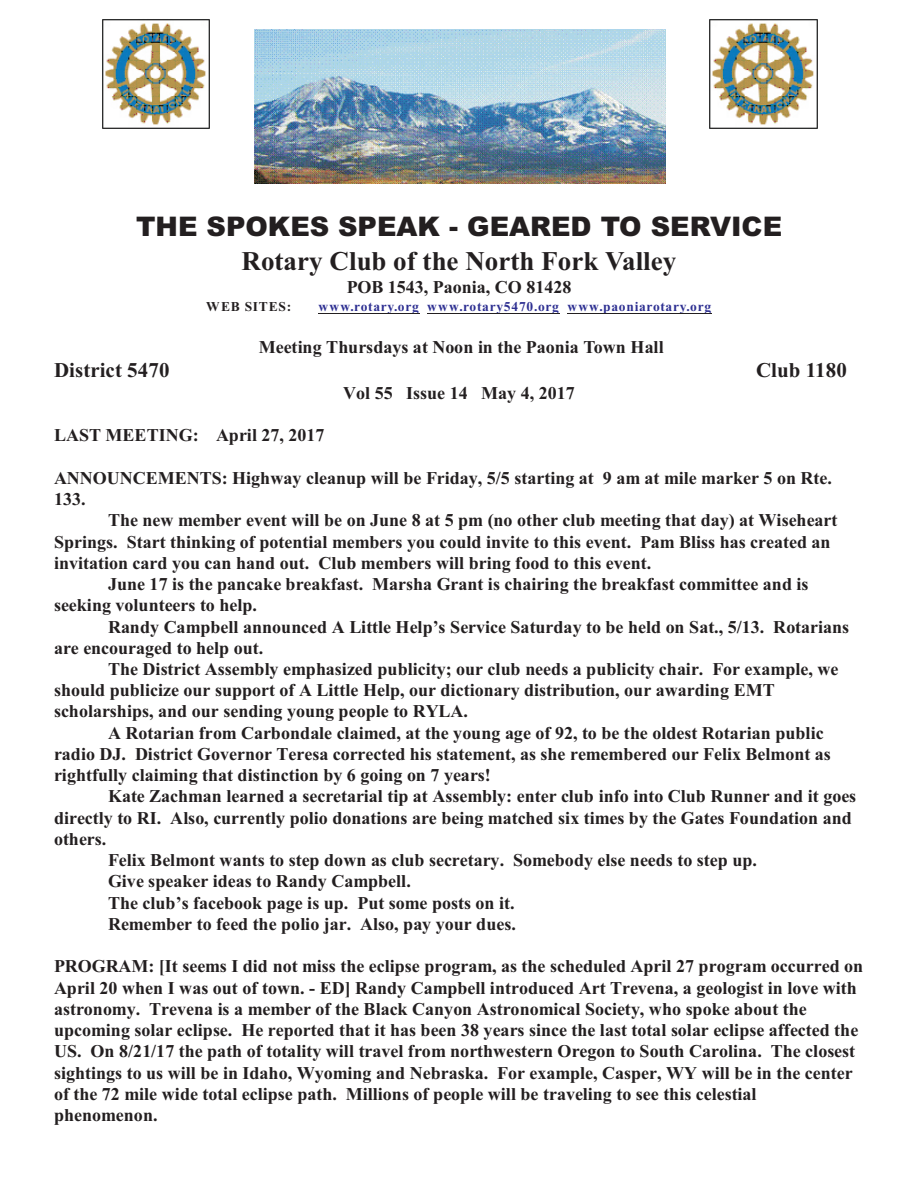
<style>
.page{position:relative;width:918px;height:1188px;background:#fff}
.page>*{position:absolute;margin:0;border:0;box-sizing:border-box;transform-origin:0 0}
.t1{font:italic 900 27px "Arial";letter-spacing:.005em;color:#231f20}
.t2{font:700 27px "Times New Roman";letter-spacing:.005em;color:#231f20}
.t3{font:700 21px "Times New Roman";letter-spacing:.01em;color:#231f20}
.t4{font:700 18px/21.3px "Times New Roman";color:#231f20}
.t5{font:700 13.5px "Times New Roman";letter-spacing:.055em;color:#2e3092}
.t6{font:700 13.5px "Times New Roman";letter-spacing:.065em;color:#231f20}
</style>
<div class="page">
<img style="left:255px;top:29px;width:411px;height:155px">
<img style="left:102px;top:19px;width:108px;height:110px">
<hr style="left:318px;top:313px;width:102px;height:1px;background:#231f20">
<hr style="left:427px;top:313px;width:133px;height:1px;background:#231f20">
<hr style="left:567px;top:313px;width:145px;height:1px;background:#231f20">
<img style="left:709px;top:19px;width:109px;height:110px">
<h1 class="t1" style="left:136px;top:216px;width:648px">THE SPOKES SPEAK - GEARED TO SERVICE</h1>
<h1 class="t2" style="left:242px;top:251px;width:436px">Rotary Club of the North Fork Valley</h1>
<p class="t4" style="left:347px;top:278px;width:226px">POB 1543, Paonia, CO 81428</p>
<p class="t6" style="left:206px;top:302px;width:87px">WEB SITES:</p>
<p class="t5" style="left:318px;top:302px;width:394px">www.rotary.org www.rotary5470.org www.paoniarotary.org</p>
<p class="t4" style="left:259px;top:338px;width:406px">Meeting Thursdays at Noon in the Paonia Town Hall</p>
<p class="t3" style="left:54px;top:363px;width:117px">District 5470</p>
<p class="t3" style="left:756px;top:363px;width:93px">Club 1180</p>
<p class="t4" style="left:343px;top:384px;width:233px">Vol 55 Issue 14 May 4, 2017</p>
<p class="t4" style="left:54px;top:427px;width:272px">LAST MEETING: April 27, 2017</p>
<p class="t4" style="left:54px;top:469px;width:779px">ANNOUNCEMENTS: Highway cleanup will be Friday, 5/5 starting at 9 am at mile marker 5 on Rte.<br>133.</p>
<p class="t4" style="left:108px;top:512px;width:731px">The new member event will be on June 8 at 5 pm (no other club meeting that day) at Wiseheart</p>
<p class="t4" style="left:54px;top:533px;width:778px">Springs. Start thinking of potential members you could invite to this event. Pam Bliss has created an</p>
<p class="t4" style="left:54px;top:554px;width:599px">invitation card you can hand out. Club members will bring food to this event.</p>
<p class="t4" style="left:108px;top:575px;width:702px">June 17 is the pancake breakfast. Marsha Grant is chairing the breakfast committee and is</p>
<p class="t4" style="left:54px;top:596px;width:205px">seeking volunteers to help.</p>
<p class="t4" style="left:108px;top:618px;width:743px">Randy Campbell announced A Little Help’s Service Saturday to be held on Sat., 5/13. Rotarians</p>
<p class="t4" style="left:54px;top:639px;width:211px">are encouraged to help out.</p>
<p class="t4" style="left:108px;top:660px;width:732px">The District Assembly emphasized publicity; our club needs a publicity chair. For example, we</p>
<p class="t4" style="left:54px;top:681px;width:722px">should publicize our support of A Little Help, our dictionary distribution, our awarding EMT</p>
<p class="t4" style="left:54px;top:703px;width:416px">scholarships, and our sending young people to RYLA.</p>
<p class="t4" style="left:108px;top:724px;width:717px">A Rotarian from Carbondale claimed, at the young age of 92, to be the oldest Rotarian public</p>
<p class="t4" style="left:54px;top:745px;width:778px">radio DJ. District Governor Teresa corrected his statement, as she remembered our Felix Belmont as</p>
<p class="t4" style="left:54px;top:766px;width:438px">rightfully claiming that distinction by 6 going on 7 years!</p>
<p class="t4" style="left:108px;top:788px;width:750px">Kate Zachman learned a secretarial tip at Assembly: enter club info into Club Runner and it goes</p>
<p class="t4" style="left:54px;top:809px;width:799px">directly to RI. Also, currently polio donations are being matched six times by the Gates Foundation and</p>
<p class="t4" style="left:54px;top:830px;width:54px">others.</p>
<p class="t4" style="left:108px;top:851px;width:651px">Felix Belmont wants to step down as club secretary. Somebody else needs to step up.</p>
<p class="t4" style="left:108px;top:873px;width:304px">Give speaker ideas to Randy Campbell.</p>
<p class="t4" style="left:108px;top:894px;width:408px">The club’s facebook page is up. Put some posts on it.</p>
<p class="t4" style="left:108px;top:915px;width:409px">Remember to feed the polio jar. Also, pay your dues.</p>
<p class="t4" style="left:54px;top:958px;width:811px">PROGRAM: [It seems I did not miss the eclipse program, as the scheduled April 27 program occurred on April 20 when I was out of town. - ED] Randy Campbell introduced Art Trevena, a geologist in love with astronomy. Trevena is a member of the Black Canyon Astronomical Society, who spoke about the upcoming solar eclipse. He reported that it has been 38 years since the last total solar eclipse affected the US. On 8/21/17 the path of totality will travel from northwestern Oregon to South Carolina. The closest sightings to us will be in Idaho, Wyoming and Nebraska. For example, Casper, WY will be in the center of the 72 mile wide total eclipse path. Millions of people will be traveling to see this celestial phenomenon.</p>
</div>
